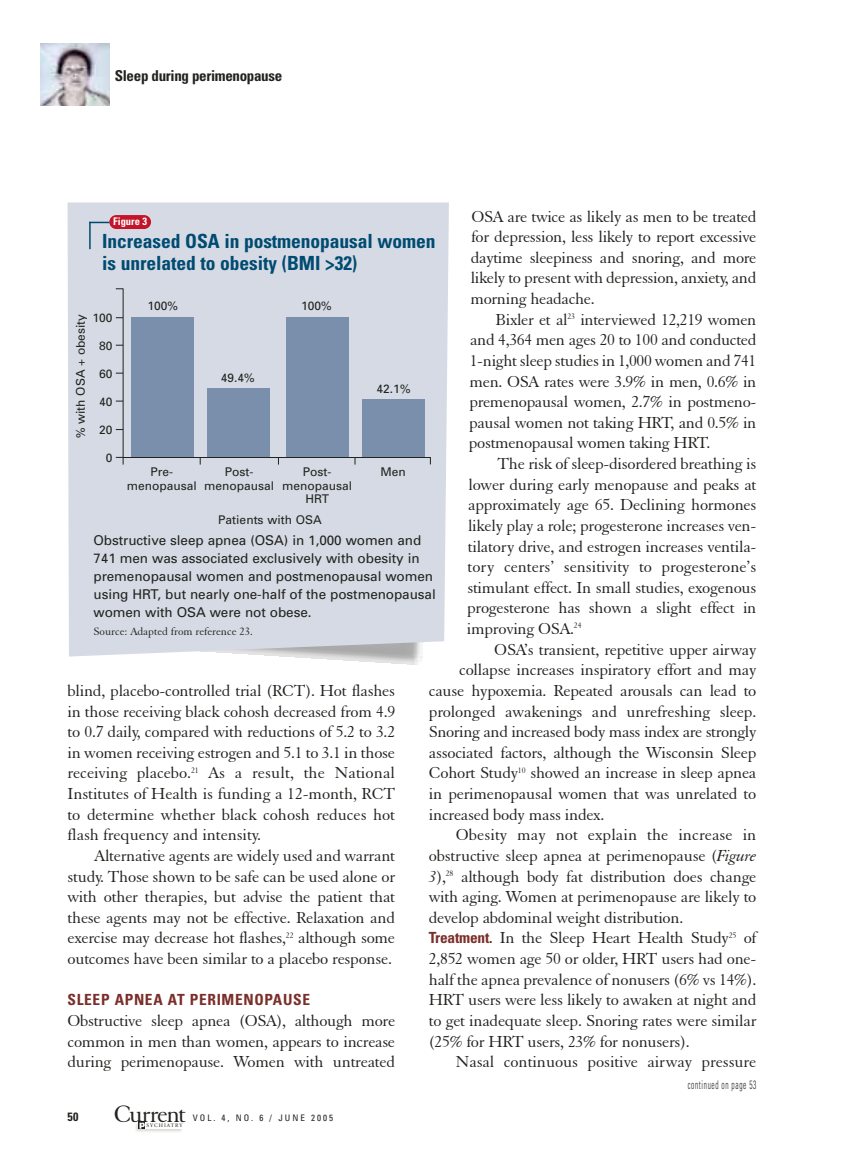
<style>
.page{position:relative;width:851px;height:1161px;background:#fff}
.page>*{position:absolute;margin:0;border:0;box-sizing:border-box;transform-origin:0 0}
.t1{font:25.8px "Elegant Garamond BT";letter-spacing:-.045em;color:#20231e}
.t2{font:700 condensed 19.5px/22.5px "Univers";letter-spacing:-.005em;color:#004b71}
.t3{font:17.25px/20.7px "Elegant Garamond BT";letter-spacing:-.015em;color:#20231e;text-align:justify}
.t4{font:17.25px "Elegant Garamond BT";letter-spacing:.005em;color:#20231e}
.t5{font:700 condensed 15.3px "Univers";letter-spacing:.045em;color:#7b2f2a}
.t6{font:700 condensed 15px "Univers";letter-spacing:-.02em;color:#20231e}
.t7{font:13.5px/18px "Univers";letter-spacing:-.005em;color:#20231e}
.t8{font:12px/13.5px "Univers";color:#20231e;text-align:center}
.t9{font:300 condensed 12px "Univers";letter-spacing:.09em;color:#20231e;scale:.6 1}
.t10{font:700 condensed 12px "Univers";color:#20231e}
.t11{font:11.7px "Elegant Garamond BT";color:#20231e}
.t12{font:700 condensed 10.5px "Univers";color:#fff}
.t13{font:condensed 9px "Univers";letter-spacing:.22em;color:#20231e}
.t14{font:5.25px "Giovanni";letter-spacing:.195em;color:#20231e}
.s1{font-style:italic}
.s2{font-family:"Univers";font-weight:700;font-stretch:condensed;font-size:15.3px;color:#7b2f2a}
.s3{font-family:"Arial";font-weight:900;font-size:8.25px;color:#fff}
</style>
<div class="page">
<img style="left:40px;top:44px;width:70px;height:61px">
<img style="left:136px;top:1122px;width:46px;height:10px">
<div style="left:139px;top:1122px;width:7px;height:7px;background:#20231e"></div>
<div style="left:146px;top:1122px;width:38px;height:7px;background:#fff"></div>
<img style="left:295px;top:657px;width:128px;height:7px">
<div style="left:67px;top:202px;width:382px;height:455px;background:#d6dae4"></div>
<hr style="left:89px;top:222px;width:2px;height:27px;background:#004b71">
<svg style="left:89px;top:222px;width:20px;height:1px"></svg>
<div style="left:109px;top:215px;width:42px;height:14px;background:#c31429;border-radius:7px"></div>
<hr style="left:123px;top:288px;width:1px;height:170px;background:#20231e">
<svg style="left:116px;top:457px;width:8px;height:8px"></svg>
<div style="left:131px;top:317px;width:63px;height:140px;background:#798fab"></div>
<div style="left:207px;top:389px;width:63px;height:68px;background:#798fab"></div>
<div style="left:286px;top:317px;width:62px;height:140px;background:#798fab"></div>
<div style="left:362px;top:399px;width:62px;height:58px;background:#798fab"></div>
<hr style="left:123px;top:457px;width:307px;height:1px;background:#20231e">
<p class="t6" style="left:115px;top:70px;width:169px">Sleep during perimenopause</p>
<p class="t3" style="left:470px;top:207px;width:287px">OSA are twice as likely as men to be treated for depression, less likely to report excessive daytime sleepiness and snoring, and more likely to present with depression, anxiety, and morning headache.</p>
<p class="t3" style="left:469px;top:311px;width:289px;text-indent:27px">Bixler et al<sup>23</sup> interviewed 12,219 women and 4,364 men ages 20 to 100 and conducted 1-night sleep studies in 1,000 women and 741 men. OSA rates were 3.9% in men, 0.6% in premenopausal women, 2.7% in postmeno&shy;pausal women not taking HRT, and 0.5% in postmenopausal women taking HRT.</p>
<p class="t3" style="left:467px;top:455px;width:291px;text-indent:31px">The risk of sleep-disordered breathing is lower during early menopause and peaks at approximately age 65. Declining hormones likely play a role; progesterone increases ven&shy;tilatory drive, and estrogen increases ventila&shy;tory centers’ sensitivity to progesterone’s stimulant effect. In small studies, exogenous progesterone has shown a slight effect in improving OSA.<sup>24</sup></p>
<p class="t3" style="left:494px;top:641px;width:263px">OSA’s transient, repetitive upper airway</p>
<p class="t3" style="left:459px;top:661px;width:299px">collapse increases inspiratory effort and may</p>
<p class="t3" style="left:429px;top:682px;width:329px">cause hypoxemia. Repeated arousals can lead to</p>
<p class="t3" style="left:429px;top:702px;width:329px">prolonged awakenings and unrefreshing sleep.</p>
<p class="t3" style="left:429px;top:723px;width:329px">Snoring and increased body mass index are strongly</p>
<p class="t3" style="left:429px;top:744px;width:329px">associated factors, although the Wisconsin Sleep</p>
<p class="t3" style="left:429px;top:764px;width:329px">Cohort Study<sup>10</sup> showed an increase in sleep apnea</p>
<p class="t3" style="left:429px;top:785px;width:329px">in perimenopausal women that was unrelated to</p>
<p class="t3" style="left:429px;top:806px;width:177px">increased body mass index.</p>
<p class="t4" style="left:456px;top:829px;width:302px">Obesity may not explain the increase in</p>
<p class="t3" style="left:429px;top:847px;width:329px">obstructive sleep apnea at perimenopause (<span class="s1">Figure</span></p>
<p class="t3" style="left:429px;top:867px;width:329px"><span class="s1">3</span>),<sup>28</sup> although body fat distribution does change</p>
<p class="t3" style="left:429px;top:888px;width:329px">with aging. Women at perimenopause are likely to</p>
<p class="t3" style="left:429px;top:909px;width:256px">develop abdominal weight distribution.</p>
<p class="t3" style="left:429px;top:929px;width:329px"><span class="s2">Treatment.</span> In the Sleep Heart Health Study<sup>25</sup> of</p>
<p class="t3" style="left:429px;top:950px;width:329px">2,852 women age 50 or older, HRT users had one-</p>
<p class="t3" style="left:429px;top:971px;width:329px">half the apnea prevalence of nonusers (6% vs 14%).</p>
<p class="t3" style="left:429px;top:991px;width:329px">HRT users were less likely to awaken at night and</p>
<p class="t3" style="left:429px;top:1012px;width:329px">to get inadequate sleep. Snoring rates were similar</p>
<p class="t3" style="left:429px;top:1032px;width:262px">(25% for HRT users, 23% for nonusers).</p>
<p class="t3" style="left:456px;top:1053px;width:302px">Nasal continuous positive airway pressure</p>
<p class="t12" style="left:113px;top:218px;width:36px">Figure 3</p>
<p class="t2" style="left:102px;top:232px;width:335px">Increased OSA in postmenopausal women is unrelated to obesity (BMI &gt;32)</p>
<p class="t8" style="left:147px;top:300px;width:32px">100%</p>
<p class="t8" style="left:301px;top:300px;width:32px">100%</p>
<p class="t8" style="left:92px;top:312px;width:22px">100</p>
<p class="t8" style="left:99px;top:340px;width:15px">80</p>
<p class="t8" style="left:99px;top:368px;width:15px">60</p>
<p class="t8" style="left:99px;top:396px;width:15px">40</p>
<p class="t8" style="left:99px;top:424px;width:15px">20</p>
<p class="t8" style="left:106px;top:452px;width:8px">0</p>
<p class="t8" style="left:75px;top:438px;width:126px;rotate:-90deg">% with OSA + obesity</p>
<p class="t8" style="left:221px;top:372px;width:36px">49.4%</p>
<p class="t8" style="left:376px;top:383px;width:36px">42.1%</p>
<p class="t8" style="left:127px;top:466px;width:71px">Pre&shy;menopausal</p>
<p class="t8" style="left:204px;top:466px;width:71px">Post&shy;menopausal</p>
<p class="t8" style="left:303px;top:466px;width:30px">Post-</p>
<p class="t8" style="left:380px;top:466px;width:27px">Men</p>
<p class="t8" style="left:282px;top:480px;width:71px">menopausal<br>HRT</p>
<p class="t8" style="left:218px;top:514px;width:105px">Patients with OSA</p>
<p class="t7" style="left:93px;top:533px;width:344px">Obstructive sleep apnea (OSA) in 1,000 women and 741 men was associated exclusively with obesity in premenopausal women and postmenopausal women using HRT, but nearly one-half of the postmenopausal women with OSA were not obese.</p>
<p class="t11" style="left:93px;top:628px;width:161px">Source: Adapted from reference 23.</p>
<p class="t3" style="left:68px;top:682px;width:329px">blind, placebo-controlled trial (RCT). Hot flashes in those receiving black cohosh decreased from 4.9 to 0.7 daily, compared with reductions of 5.2 to 3.2 in women receiving estrogen and 5.1 to 3.1 in those receiving placebo.<sup>21</sup> As a result, the National Institutes of Health is funding a 12-month, RCT to determine whether black cohosh reduces hot flash frequency and intensity.</p>
<p class="t3" style="left:67px;top:847px;width:329px;text-indent:27px">Alternative agents are widely used and warrant study. Those shown to be safe can be used alone or with other therapies, but advise the patient that these agents may not be effective. Relaxation and exercise may decrease hot flashes,<sup>22</sup> although some outcomes have been similar to a placebo response.</p>
<p class="t5" style="left:68px;top:994px;width:244px">SLEEP APNEA AT PERIMENOPAUSE</p>
<p class="t3" style="left:68px;top:1012px;width:329px">Obstructive sleep apnea (OSA), although more common in men than women, appears to increase during perimenopause. Women with untreated</p>
<p class="t10" style="left:68px;top:1112px;width:12px">50</p>
<h1 class="t1" style="left:114px;top:1104px;width:73px">Current</h1>
<p class="t13" style="left:193px;top:1114px;width:142px">VOL. 4, NO. 6 / JUNE 2005</p>
<p class="t14" style="left:139px;top:1123px;width:45px"><span class="s3">p</span>SYCHIATRY</p>
<p class="t9" style="left:687px;top:1080px;width:116px">continued on page 53</p>
</div>
